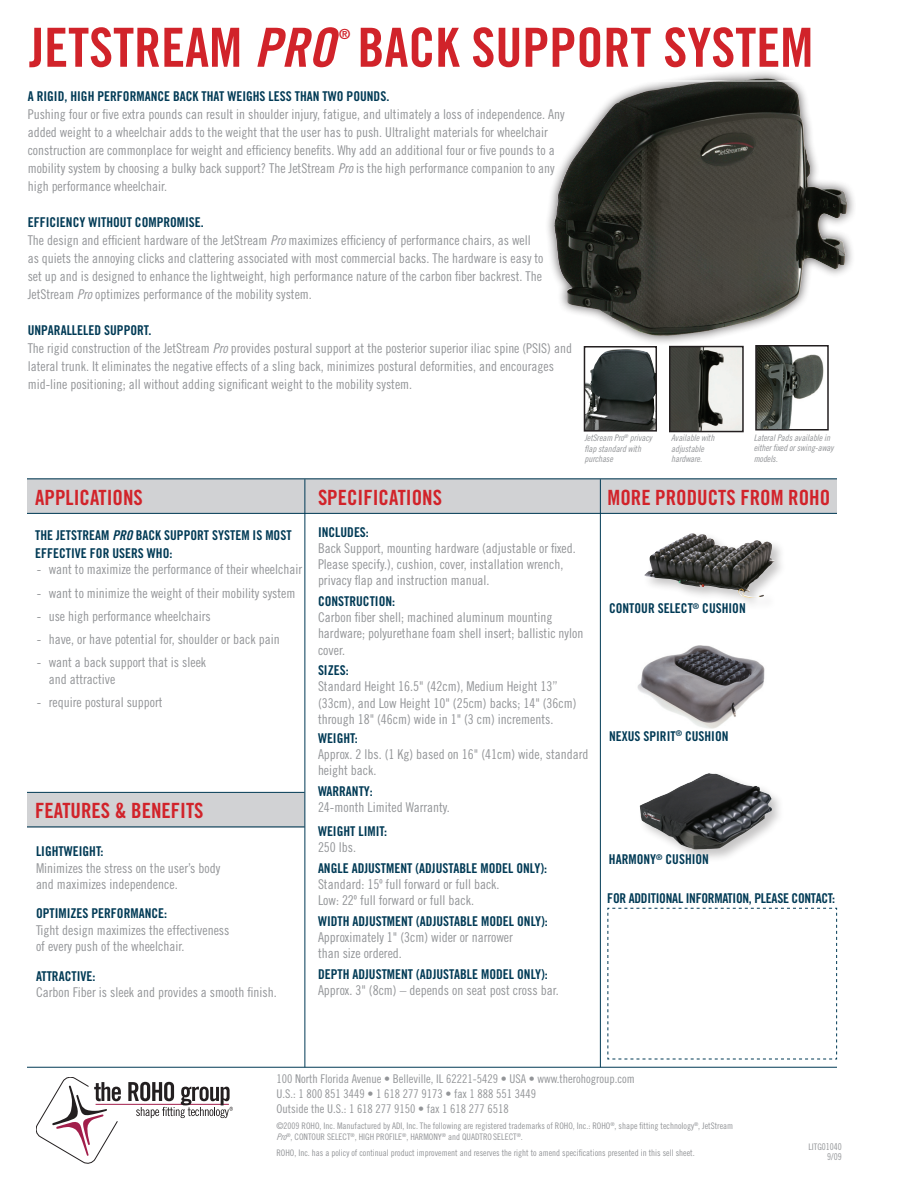
<style>
.page{position:relative;width:918px;height:1188px;background:#fff}
.page>*{position:absolute;margin:0;border:0;box-sizing:border-box;transform-origin:0 0}
.t1{font:54px "Trade Gothic Bold Cond Twenty";color:#d1232a}
.t2{font:21px "Trade Gothic Bold Cond Twenty";color:#d1232a}
.t3{font:13.95px "Trade Gothic Bold Cond Twenty";color:#d1232a}
.t4{font:13.5px/16.2px "Trade Gothic Cond Eighteen";color:#939598}
.t5{font:13.5px "Trade Gothic Bold Cond Twenty";color:#003a55}
.t6{font:13.5px "Trade Gothic Bold Cond Twenty";letter-spacing:-.02em;color:#003a55}
.t7{font:12px/15px "Trade Gothic Cond Eighteen";color:#939598}
.t8{font:9.45px/10.5px "Trade Gothic Cond Eighteen";color:#939598;text-align:right;scale:.95 1}
.t9{font:9px/10.5px "Trade Gothic Cond Eighteen";color:#939598}
.t10{font:9px/10.5px "Trade Gothic Cond Eighteen Obl";letter-spacing:-.01em;color:#939598}
.s1{font-family:"Trade Gothic Bold Cond Twenty Obl"}
.s2{font-family:"Trade Gothic Cond Eighteen Obl"}
.s3{font-size:9px}
</style>
<div class="page">
<img style="left:637px;top:645px;width:128px;height:84px">
<div style="left:543px;top:68px;width:313px;height:277px;background:#231f20;opacity:.75"></div>
<img style="left:599px;top:79px;width:164px;height:44px">
<div style="left:27px;top:792px;width:277px;height:36px;background:#d1d2d4"></div>
<div style="left:27px;top:478px;width:810px;height:36px;background:#d1d2d4"></div>
<hr style="left:27px;top:81px;width:891px;height:1px;background:#fff">
<div style="left:641px;top:530px;width:146px;height:81px;background:#231f20;opacity:.26"></div>
<img style="left:644px;top:533px;width:131px;height:66px">
<hr style="left:96px;top:1104px;width:133px;height:1px;background:#a21e4b">
<svg style="left:36px;top:1077px;width:85px;height:86px"></svg>
<svg style="left:128px;top:1082px;width:105px;height:36px"></svg>
<hr style="left:27px;top:1067px;width:810px;height:1px;background:#003a55">
<hr style="left:27px;top:479px;width:810px;height:1px;background:#003a55">
<hr style="left:305px;top:479px;width:1px;height:588px;background:#003a55">
<hr style="left:600px;top:479px;width:1px;height:588px;background:#003a55">
<hr style="left:27px;top:792px;width:277px;height:1px;background:#003a55">
<hr style="left:27px;top:513px;width:810px;height:1px;background:#003a55">
<hr style="left:27px;top:827px;width:277px;height:1px;background:#003a55">
<img style="left:672px;top:349px;width:69px;height:80px">
<div style="left:669px;top:346px;width:75px;height:86px;border:2px solid #231f20"></div>
<svg style="left:607px;top:908px;width:230px;height:152px"></svg>
<div style="left:637px;top:770px;width:147px;height:92px;background:#231f20;opacity:.26"></div>
<img style="left:640px;top:773px;width:132px;height:76px">
<img style="left:758px;top:348px;width:66px;height:79px">
<div style="left:755px;top:345px;width:74px;height:85px;border:2px solid #231f20"></div>
<img style="left:587px;top:349px;width:67px;height:80px">
<div style="left:584px;top:346px;width:73px;height:86px;border:2px solid #231f20"></div>
<h1 class="t1" style="left:29px;top:15px;width:40px">JETSTREAM</h1>
<h1 class="t1" style="left:254px;top:15px;width:268px"><span class="s1">PRO</span> BACK SUPPORT</h1>
<p class="t3" style="left:339px;top:26px;width:13px">®</p>
<h1 class="t1" style="left:663px;top:15px;width:50px">SYSTEM</h1>
<p class="t5" style="left:28px;top:88px;width:16px">A RIGID</p>
<p class="t5" style="left:64px;top:88px;width:116px">, HIGH PERFORMANCE BACK</p>
<p class="t5" style="left:202px;top:88px;width:7px">THAT</p>
<p class="t5" style="left:227px;top:88px;width:8px">WEIGHS</p>
<p class="t5" style="left:269px;top:88px;width:7px">LESS</p>
<p class="t5" style="left:295px;top:88px;width:7px">THAN</p>
<p class="t5" style="left:323px;top:88px;width:8px">TWO</p>
<p class="t5" style="left:347px;top:88px;width:8px">POUNDS</p>
<p class="t5" style="left:386px;top:88px;width:4px">.</p>
<p class="t4" style="left:28px;top:105px;width:538px;line-height:18px">Pushing four or five extra pounds can result in shoulder injury, fatigue, and ultimately a loss of independence. Any added weight to a wheelchair adds to the weight that the user has to push. Ultralight materials for wheelchair construction are commonplace for weight and efficiency benefits. Why add an additional four or five pounds to a mobility system by choosing a bulky back support? The JetStream <span class="s2">Pro</span> is the high performance companion to any high performance wheelchair.</p>
<p class="t5" style="left:28px;top:214px;width:178px">EFFICIENCY WITHOUT COMPROMISE.</p>
<p class="t4" style="left:28px;top:231px;width:517px;line-height:18px">The design and efficient hardware of the JetStream <span class="s2">Pro</span> maximizes efficiency of performance chairs, as well as quiets the annoying clicks and clattering associated with most commercial backs. The hardware is easy to set up and is designed to enhance the lightweight, high performance nature of the carbon fiber backrest. The JetStream <span class="s2">Pro</span> optimizes performance of the mobility system.</p>
<p class="t5" style="left:28px;top:322px;width:125px">UNPARALLELED SUPPORT.</p>
<p class="t4" style="left:28px;top:339px;width:546px;line-height:18px">The rigid construction of the JetStream <span class="s2">Pro</span> provides postural support at the posterior superior iliac spine (PSIS) and lateral trunk. It eliminates the negative effects of a sling back, minimizes postural deformities, and encourages mid-line positioning; all without adding significant weight to the mobility system.</p>
<p class="t10" style="left:585px;top:433px;width:69px">JetSream Pro<sup>®</sup> privacy flap standard with purchase</p>
<p class="t10" style="left:671px;top:433px;width:45px">Available with adjustable hardware.</p>
<p class="t10" style="left:754px;top:432px;width:81px">Lateral Pads available in either fixed or swing-away models.</p>
<h2 class="t2" style="left:35px;top:485px;width:109px">APPLICATIONS</h2>
<p class="t5" style="left:35px;top:527px;width:28px">THE JETSTREAM</p>
<p class="t5" style="left:112px;top:527px;width:31px"><span class="s1">PRO</span> BACK</p>
<p class="t5" style="left:164px;top:527px;width:8px">SUPPORT</p>
<p class="t5" style="left:212px;top:527px;width:8px">SYSTEM</p>
<p class="t5" style="left:253px;top:527px;width:21px">IS MOST</p>
<p class="t5" style="left:35px;top:545px;width:7px">EFFECTIVE</p>
<p class="t5" style="left:90px;top:545px;width:30px">FOR USERS</p>
<p class="t5" style="left:147px;top:545px;width:27px">WHO :</p>
<p class="t4" style="left:37px;top:561px;width:267px">- want to maximize the performance of their wheelchair</p>
<p class="t4" style="left:37px;top:585px;width:260px">- want to minimize the weight of their mobility system</p>
<p class="t4" style="left:37px;top:608px;width:175px">- use high performance wheelchairs</p>
<p class="t4" style="left:37px;top:631px;width:244px">- have, or have potential for, shoulder or back pain</p>
<p class="t4" style="left:49px;top:654px;width:159px;text-indent:-12px">- want a back support that is sleek and attractive</p>
<p class="t4" style="left:37px;top:694px;width:127px">- require postural support</p>
<h2 class="t2" style="left:35px;top:798px;width:170px">FEATURES &amp; BENEFITS</h2>
<p class="t5" style="left:36px;top:843px;width:69px">LIGHTWEIGHT:</p>
<p class="t4" style="left:36px;top:859px;width:186px">Minimizes the stress on the user’s body and maximizes independence.</p>
<p class="t5" style="left:36px;top:905px;width:133px">OPTIMIZES PERFORMANCE:</p>
<p class="t4" style="left:36px;top:922px;width:195px">Tight design maximizes the effectiveness of every push of the wheelchair.</p>
<p class="t5" style="left:36px;top:968px;width:61px">ATTRACTIVE:</p>
<p class="t4" style="left:36px;top:984px;width:242px">Carbon Fiber is sleek and provides a smooth finish.</p>
<h2 class="t2" style="left:318px;top:485px;width:126px">SPECIFICATIONS</h2>
<h2 class="t2" style="left:608px;top:485px;width:224px">MORE PRODUCTS FROM ROHO</h2>
<p class="t5" style="left:318px;top:524px;width:52px">INCLUDES:</p>
<p class="t4" style="left:318px;top:540px;width:259px">Back Support, mounting hardware (adjustable or fixed.<br>Please specify.), cushion, cover, installation wrench, privacy flap and instruction manual.</p>
<p class="t5" style="left:318px;top:593px;width:14px">CONSTRUCTION</p>
<p class="t5" style="left:392px;top:593px;width:4px">:</p>
<p class="t4" style="left:318px;top:609px;width:267px">Carbon fiber shell; machined aluminum mounting hardware; polyurethane foam shell insert; ballistic nylon cover.</p>
<p class="t5" style="left:318px;top:662px;width:32px">SIZES:</p>
<p class="t4" style="left:318px;top:678px;width:260px">Standard Height 16.5" (42cm), Medium Height 13” (33cm), and Low Height 10" (25cm) backs; 14" (36cm) through 18" (46cm) wide in 1" (3 cm) increments.</p>
<p class="t5" style="left:318px;top:730px;width:41px">WEIGHT:</p>
<p class="t4" style="left:318px;top:746px;width:272px">Approx. 2 lbs. (1 Kg) based on 16" (41cm) wide, standard height back.</p>
<p class="t5" style="left:318px;top:783px;width:56px">WARRANTY:</p>
<p class="t4" style="left:318px;top:799px;width:133px">24-month Limited Warranty.</p>
<p class="t5" style="left:318px;top:823px;width:71px">WEIGHT LIMIT:</p>
<p class="t4" style="left:318px;top:839px;width:40px">250 lbs.</p>
<p class="t5" style="left:318px;top:860px;width:231px">ANGLE ADJUSTMENT (ADJUSTABLE MODEL ONLY):</p>
<p class="t4" style="left:318px;top:876px;width:183px">Standard: 15º full forward or full back.<br>Low: 22º full forward or full back.</p>
<p class="t5" style="left:318px;top:913px;width:231px">WIDTH ADJUSTMENT (ADJUSTABLE MODEL ONLY):</p>
<p class="t4" style="left:318px;top:929px;width:196px">Approximately 1" (3cm) wider or narrower than size ordered.</p>
<p class="t5" style="left:318px;top:966px;width:231px">DEPTH ADJUSTMENT (ADJUSTABLE MODEL ONLY):</p>
<p class="t4" style="left:318px;top:982px;width:242px">Approx. 3" (8cm) – depends on seat post cross bar.</p>
<p class="t5" style="left:609px;top:600px;width:107px">CONTOUR SELECT<sup>®</sup> CUSHION</p>
<p class="t5" style="left:609px;top:728px;width:84px">NEXUS SPIRIT<sup>®</sup> CUSHION</p>
<p class="t5" style="left:609px;top:851px;width:64px">HARMONY<sup>®</sup> CUSHION</p>
<p class="t6" style="left:607px;top:890px;width:229px">FOR ADDITIONAL INFORMATION, PLEASE CONTACT:</p>
<p class="t7" style="left:276px;top:1071px;width:360px">100 North Florida Avenue • Belleville, IL 62221-5429 • USA • www.therohogroup.com<br>U.S.: 1 800 851 3449 • 1 618 277 9173 • fax 1 888 551 3449<br>Outside the U.S.: 1 618 277 9150 • fax 1 618 277 6518</p>
<p class="t9" style="left:276px;top:1121px;width:458px">©2009 ROHO, Inc. Manufactured by ADI, Inc. The following are registered trademarks of ROHO, Inc.: ROHO<sup>®</sup>, shape fitting technology<sup>®</sup>, JetStream<br><span class="s2">Pro</span><sup>®</sup>, CONTOUR SELECT<sup>®</sup>, HIGH PROFILE<sup>®</sup>, HARMONY<sup>®</sup> and QUADTRO SELECT<sup>®</sup>.</p>
<p class="t9" style="left:276px;top:1147px;width:420px">ROHO, Inc. has a policy of continual product improvement and reserves the right to amend specifications presented in this sell sheet.</p>
<p class="t8" style="left:808px;top:1141px;width:37px"><span class="s3">LITG</span>01040<br>9/09</p>
</div>
